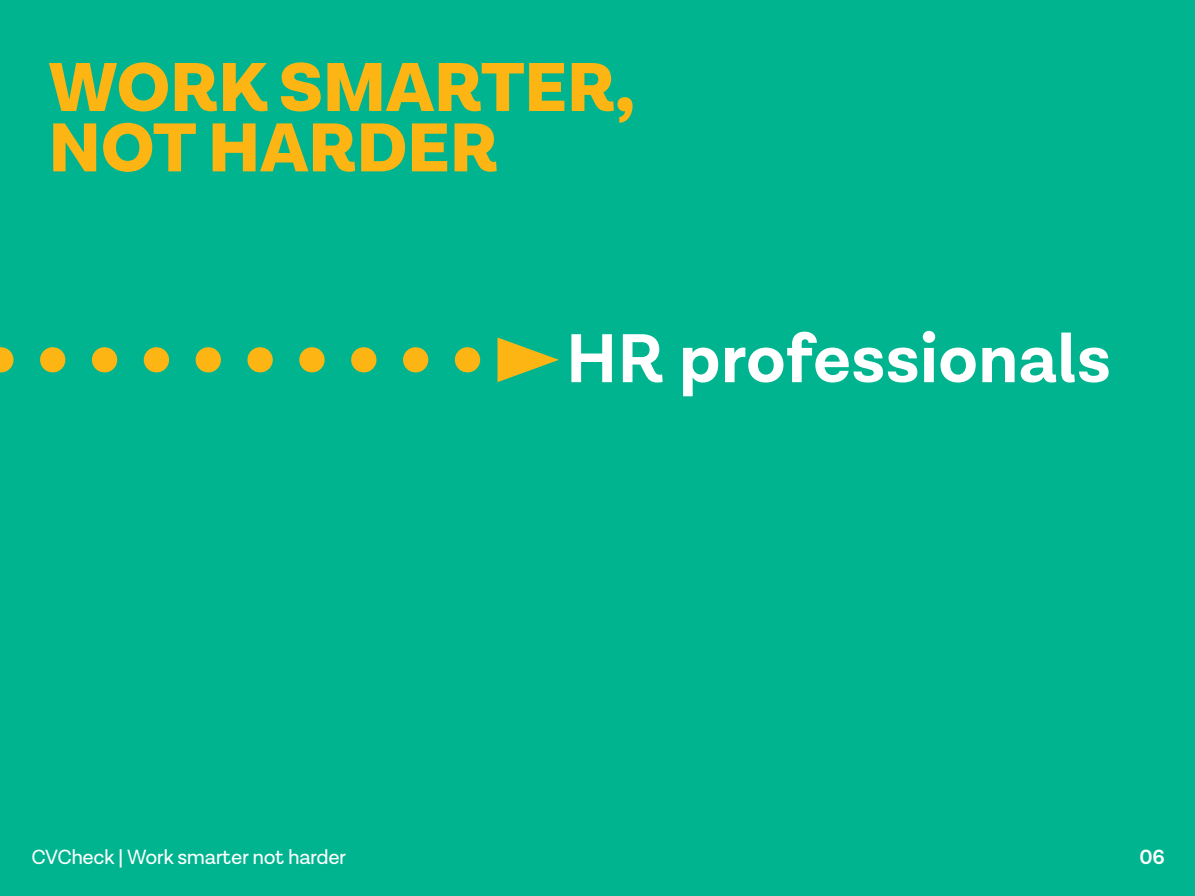
<style>
.page{position:relative;width:1195px;height:896px;background:#00b48f}
.page>*{position:absolute;margin:0;border:0;box-sizing:border-box;transform-origin:0 0}
.t1{font:900 69.91px/60.4px "Lota Grotesque Alt 2";color:#fcb513}
.t2{font:700 69.91px "Lota Grotesque Alt 2";color:#fff}
.t3{font:20.82px "Lota Grotesque Alt 2";letter-spacing:-.02em;color:#fff}
.t4{font:600 20.82px "Lota Grotesque Alt 2";color:#fff}
</style>
<div class="page">
<svg style="left:0;top:337px;width:559px;height:45px"></svg>
<h1 class="t1" style="left:49px;top:60px;width:588px">WORK SMARTER,<br>NOT HARDER</h1>
<h1 class="t2" style="left:566px;top:318px;width:546px">HR professionals</h1>
<p class="t3" style="left:32px;top:845px;width:316px">CVCheck | Work smarter not harder</p>
<p class="t4" style="left:1139px;top:845px;width:27px">06</p>
</div>
